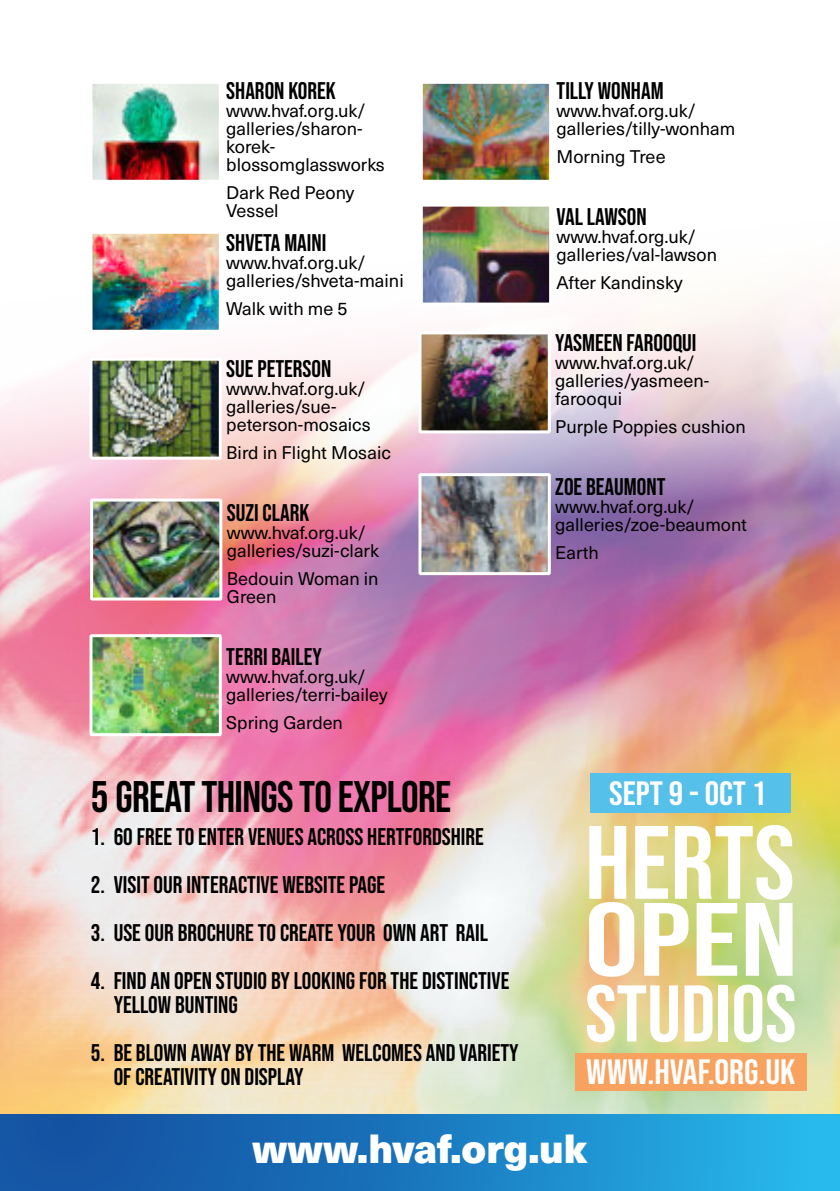
<style>
.page{position:relative;width:840px;height:1191px;background:#fff}
.page>*{position:absolute;margin:0;border:0;box-sizing:border-box;transform-origin:0 0}
.t1{font:104px/77px "Bebas Neue";color:#fff;scale:1.05 1}
.t2{font:80px "Bebas Neue";color:#fff;scale:1.05 1}
.t3{font:44px "Bebas Neue";letter-spacing:-.015em;color:#000}
.t4{font:900 40px "Neue Haas Unica";color:#fff}
.t5{font:35px "Bebas Neue";color:#fff;scale:1.05 1}
.t6{font:33.6px "Bebas Neue";color:#fff;scale:1.08 1}
.t7{font:24px/24px "Bebas Neue";color:#000}
.t8{font:18px/18px "Neue Haas Unica";color:#000}
</style>
<div class="page">
<div style="left:0;top:1113px;width:839px;height:78px;background:linear-gradient(to right,#114599,#26b6eb)"></div>
<img style="left:0;top:291px;width:839px;height:822px">
<div style="left:575px;top:1052px;width:231px;height:38px;background:#f7a25f"></div>
<div style="left:590px;top:773px;width:199px;height:39px;background:#55c0e9"></div>
<img style="left:94px;top:502px;width:124px;height:94px">
<div style="left:90px;top:498px;width:132px;height:102px;border:3px solid #fff"></div>
<img style="left:422px;top:335px;width:124px;height:94px">
<div style="left:418px;top:331px;width:132px;height:102px;border:3px solid #fff"></div>
<img style="left:93px;top:638px;width:125px;height:94px">
<div style="left:89px;top:634px;width:133px;height:102px;border:3px solid #fff"></div>
<img style="left:422px;top:477px;width:124px;height:94px">
<div style="left:418px;top:473px;width:132px;height:102px;border:3px solid #fff"></div>
<img style="left:423px;top:85px;width:125px;height:94px">
<div style="left:419px;top:81px;width:133px;height:102px;border:3px solid #fff"></div>
<img style="left:423px;top:208px;width:125px;height:93px">
<div style="left:419px;top:204px;width:133px;height:101px;border:3px solid #fff"></div>
<img style="left:93px;top:362px;width:125px;height:93px">
<div style="left:89px;top:358px;width:133px;height:101px;border:3px solid #fff"></div>
<img style="left:93px;top:235px;width:125px;height:94px">
<div style="left:89px;top:231px;width:133px;height:102px;border:3px solid #fff"></div>
<img style="left:93px;top:85px;width:125px;height:94px">
<div style="left:89px;top:81px;width:133px;height:102px;border:3px solid #fff"></div>
<h3 class="t7" style="left:226px;top:80px;width:111px">SHARON KOREK</h3>
<p class="t8" style="left:226px;top:104px;width:160px">www.hvaf.org.uk/ galleries/sharon&shy;korek&shy;blossomglassworks</p>
<p class="t8" style="left:226px;top:186px;width:129px">Dark Red Peony<br>Vessel</p>
<h3 class="t7" style="left:226px;top:232px;width:101px">SHVETA MAINI</h3>
<p class="t8" style="left:226px;top:256px;width:179px">www.hvaf.org.uk/ galleries/shveta-maini</p>
<p class="t8" style="left:226px;top:302px;width:123px">Walk with me 5</p>
<h3 class="t7" style="left:226px;top:358px;width:106px">SUE PETERSON</h3>
<p class="t8" style="left:226px;top:382px;width:146px">www.hvaf.org.uk/ galleries/sue&shy;peterson-mosaics</p>
<p class="t8" style="left:226px;top:446px;width:166px">Bird in Flight Mosaic</p>
<h3 class="t7" style="left:227px;top:502px;width:84px">SUZI CLARK</h3>
<p class="t8" style="left:227px;top:526px;width:154px">www.hvaf.org.uk/ galleries/suzi-clark</p>
<p class="t8" style="left:227px;top:572px;width:153px">Bedouin Woman in<br>Green</p>
<h3 class="t7" style="left:226px;top:646px;width:97px">TERRI BAILEY</h3>
<p class="t8" style="left:226px;top:670px;width:163px">www.hvaf.org.uk/ galleries/terri-bailey</p>
<p class="t8" style="left:226px;top:716px;width:118px">Spring Garden</p>
<h3 class="t7" style="left:556px;top:80px;width:108px">TILLY WONHAM</h3>
<p class="t8" style="left:556px;top:104px;width:180px">www.hvaf.org.uk/ galleries/tilly-wonham</p>
<p class="t8" style="left:556px;top:150px;width:110px">Morning Tree</p>
<h3 class="t7" style="left:556px;top:206px;width:91px">VAL LAWSON</h3>
<p class="t8" style="left:556px;top:230px;width:162px">www.hvaf.org.uk/ galleries/val-lawson</p>
<p class="t8" style="left:556px;top:276px;width:127px">After Kandinsky</p>
<h3 class="t7" style="left:555px;top:332px;width:143px">YASMEEN FAROOQUI</h3>
<p class="t8" style="left:555px;top:356px;width:155px">www.hvaf.org.uk/ galleries/yasmeen&shy;farooqui</p>
<p class="t8" style="left:555px;top:420px;width:192px">Purple Poppies cushion</p>
<h3 class="t7" style="left:555px;top:476px;width:111px">ZOE BEAUMONT</h3>
<p class="t8" style="left:555px;top:500px;width:193px">www.hvaf.org.uk/ galleries/zoe-beaumont</p>
<p class="t8" style="left:555px;top:546px;width:45px">Earth</p>
<h3 class="t3" style="left:91px;top:772px;width:361px">5 GREAT THINGS TO EXPLORE</h3>
<h3 class="t6" style="left:609px;top:774px;width:147px">SEPT 9 - OCT 1</h3>
<h3 class="t7" style="left:91px;top:826px;width:394px">1. 60 FREE TO ENTER VENUES ACROSS HERTFORDSHIRE</h3>
<h3 class="t7" style="left:91px;top:874px;width:295px">2. VISIT OUR INTERACTIVE WEBSITE PAGE</h3>
<h3 class="t7" style="left:91px;top:922px;width:398px">3. USE OUR BROCHURE TO CREATE YOUR OWN ART RAIL</h3>
<h3 class="t7" style="left:114px;top:970px;width:397px;text-indent:-23px">4. FIND AN OPEN STUDIO BY LOOKING FOR THE DISTINCTIVE<br>YELLOW BUNTING</h3>
<h3 class="t7" style="left:114px;top:1042px;width:406px;text-indent:-23px">5. BE BLOWN AWAY BY THE WARM WELCOMES AND VARIETY<br>OF CREATIVITY ON DISPLAY</h3>
<h1 class="t1" style="left:584px;top:829px;width:205px">HERTS<br>OPEN</h1>
<h2 class="t2" style="left:585px;top:969px;width:203px">STUDIOS</h2>
<h3 class="t5" style="left:586px;top:1052px;width:200px">WWW.HVAF.ORG.UK</h3>
<h3 class="t4" style="left:252px;top:1132px;width:336px">www.hvaf.org.uk</h3>
</div>
